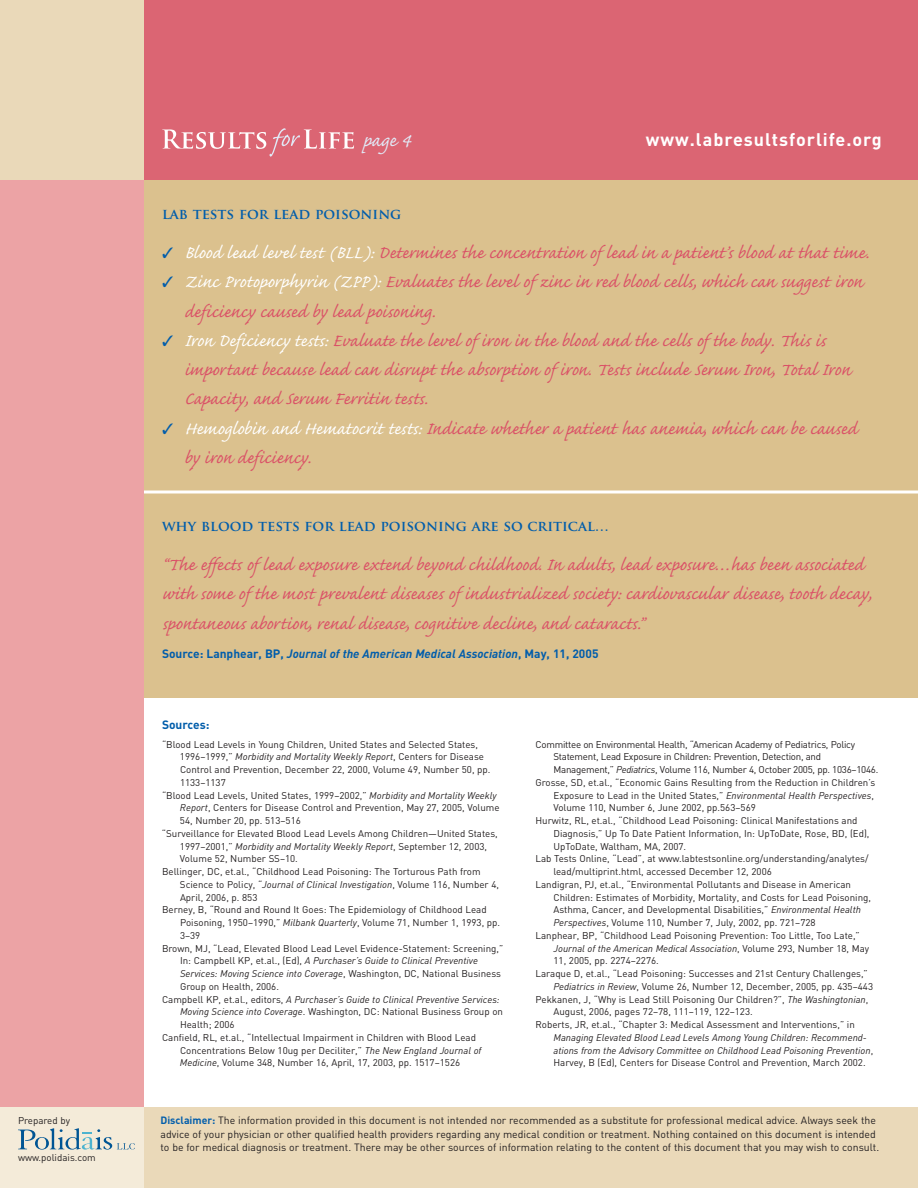
<style>
.page{position:relative;width:918px;height:1188px;background:#fff}
.page>*{position:absolute;margin:0;border:0;box-sizing:border-box;transform-origin:0 0}
.t1{font:24px "Caflisch Script Pro";color:#e1e9f6}
.t2{font:22.5px/29.2px "Caflisch Script Pro";color:#da5167}
.t3{font:700 18px "DIN";letter-spacing:.055em;color:#fff}
.t4{font:700 14.25px "Trajan Pro";color:#015dab}
.t5{font:italic 700 12px "DIN";color:#015dab}
.t6{font:700 12px "DIN";color:#015dab}
.t7{font:10.5px/13.5px "DIN";color:#231f20}
.t8{font:9.75px "DIN";color:#231f20}
.t9{font:italic 9.75px/12.8px "DIN";color:#231f20}
.t10{font:9.75px "DIN";letter-spacing:-.025em;color:#231f20}
.s1{color:#015dab}
.s2{color:#fff}
.s3{font-style:normal}
.s4{font-style:italic}
.s5{font-weight:700;color:#015dab}
</style>
<div class="page">
<div style="left:0;top:180px;width:144px;height:1008px;background:#eca3a5"></div>
<div style="left:0;top:1107px;width:144px;height:81px;background:#f4ebd9"></div>
<div style="left:144px;top:1107px;width:774px;height:81px;background:#ead9b9"></div>
<div style="left:144px;top:0;width:774px;height:180px;background:#db6573"></div>
<div style="left:0;top:0;width:144px;height:180px;background:#ead9b9"></div>
<div style="left:144px;top:180px;width:774px;height:518px;background:#dbc18e"></div>
<svg style="left:144px;top:490px;width:774px;height:4px;background:#f6efe2"></svg>
<svg style="left:162px;top:128px;width:192px;height:29px"></svg>
<svg style="left:18px;top:1128px;width:117px;height:22px"></svg>
<p class="t8" style="left:18px;top:1114px;width:54px">Prepared by</p>
<p class="t8" style="left:18px;top:1152px;width:79px">www.polidais.com</p>
<h1 class="t1" style="left:363px;top:123px;width:49px">page 4</h1>
<h3 class="t3" style="left:646px;top:129px;width:237px">www.labresultsforlife.org</h3>
<h3 class="t4" style="left:162px;top:208px;width:241px">LAB TESTS FOR LEAD POISONING</h3>
<h2 class="t2" style="left:162px;top:236px;width:708px"><span class="s1">✓</span> <span class="s2">Blood lead level test (BLL):</span> Determines the concentration of lead in a patient’s blood at that time.</h2>
<h2 class="t2" style="left:184px;top:265px;width:680px;text-indent:-22px"><span class="s1">✓</span> <span class="s2">Zinc Protoporphyrin (ZPP):</span> Evaluates the level of zinc in red blood cells, which can suggest iron deficiency caused by lead poisoning.</h2>
<h2 class="t2" style="left:184px;top:323px;width:668px;text-indent:-22px"><span class="s1">✓</span> <span class="s2">Iron Deficiency tests:</span> Evaluate the level of iron in the blood and the cells of the body. This is important because lead can disrupt the absorption of iron. Tests include Serum Iron, Total Iron<br>Capacity, and Serum Ferritin tests.</h2>
<h2 class="t2" style="left:184px;top:411px;width:674px;text-indent:-22px"><span class="s1">✓</span> <span class="s2">Hemoglobin and Hematocrit tests:</span> Indicate whether a patient has anemia, which can be caused by iron deficiency.</h2>
<h3 class="t4" style="left:162px;top:520px;width:449px">WHY BLOOD TESTS FOR LEAD POISONING ARE SO CRITICAL…</h3>
<p class="t2" style="left:162px;top:548px;width:711px">“The effects of lead exposure extend beyond childhood. In adults, lead exposure…has been associated with some of the most prevalent diseases of industrialized society: cardiovascular disease, tooth decay, spontaneous abortion, renal disease, cognitive decline, and cataracts.”</p>
<p class="t5" style="left:162px;top:646px;width:438px"><span class="s3">Source: Lanphear, BP,</span> Journal of the American Medical Association<span class="s3">, May, 11, 2005</span></p>
<p class="t6" style="left:162px;top:717px;width:49px">Sources:</p>
<p class="t8" style="left:162px;top:738px;width:318px">“Blood Lead Levels in Young Children, United States and Selected States,</p>
<p class="t9" style="left:180px;top:750px;width:306px"><span class="s3">1996–1999,”</span> Morbidity and Mortality Weekly Report<span class="s3">, Centers for Disease</span></p>
<p class="t8" style="left:180px;top:764px;width:312px">Control and Prevention, December 22, 2000, Volume 49, Number 50, pp.</p>
<p class="t8" style="left:180px;top:777px;width:47px">1133–1137</p>
<p class="t8" style="left:162px;top:789px;width:336px">“Blood Lead Levels, United States, 1999–2002,” <span class="s4">Morbidity and Mortality Weekly</span></p>
<p class="t8" style="left:180px;top:802px;width:321px"><span class="s4">Report</span>, Centers for Disease Control and Prevention, May 27, 2005, Volume</p>
<p class="t8" style="left:180px;top:815px;width:122px">54, Number 20, pp. 513–516</p>
<p class="t8" style="left:162px;top:828px;width:337px">“Surveillance for Elevated Blood Lead Levels Among Children—United States,</p>
<p class="t9" style="left:180px;top:839px;width:309px"><span class="s3">1997–2001,”</span> Morbidity and Mortality Weekly Report<span class="s3">, September 12, 2003,</span></p>
<p class="t8" style="left:180px;top:853px;width:119px">Volume 52, Number SS–10.</p>
<p class="t8" style="left:162px;top:866px;width:320px">Bellinger, DC, et.al., “Childhood Lead Poisoning: The Torturous Path from</p>
<p class="t8" style="left:180px;top:879px;width:321px">Science to Policy, “<span class="s4">Journal of Clinical Investigation</span>, Volume 116, Number 4,</p>
<p class="t8" style="left:180px;top:891px;width:79px">April, 2006, p. 853</p>
<p class="t8" style="left:162px;top:904px;width:326px">Berney, B, “Round and Round It Goes: The Epidemiology of Childhood Lead</p>
<p class="t8" style="left:180px;top:917px;width:322px">Poisoning, 1950–1990,” <span class="s4">Milbank Quarterly</span>, Volume 71, Number 1, 1993, pp.</p>
<p class="t8" style="left:180px;top:930px;width:22px">3–39</p>
<p class="t8" style="left:162px;top:942px;width:343px">Brown, MJ, “Lead, Elevated Blood Lead Level Evidence-Statement: Screening,”</p>
<p class="t9" style="left:180px;top:954px;width:300px"><span class="s3">In: Campbell KP, et.al., (Ed),</span> A Purchaser’s Guide to Clinical Preventive</p>
<p class="t9" style="left:180px;top:967px;width:322px">Services: Moving Science into Coverage<span class="s3">, Washington, DC, National Business</span></p>
<p class="t8" style="left:180px;top:981px;width:100px">Group on Health, 2006.</p>
<p class="t9" style="left:162px;top:992px;width:339px"><span class="s3">Campbell KP, et.al., editors,</span> A Purchaser’s Guide to Clinical Preventive Services:</p>
<p class="t8" style="left:180px;top:1006px;width:325px"><span class="s4">Moving Science into Coverage</span>. Washington, DC: National Business Group on</p>
<p class="t8" style="left:180px;top:1019px;width:56px">Health; 2006</p>
<p class="t8" style="left:162px;top:1032px;width:316px">Canfield, RL, et.al., “Intellectual Impairment in Children with Blood Lead</p>
<p class="t8" style="left:180px;top:1044px;width:303px">Concentrations Below 10ug per Deciliter,” <span class="s4">The New England Journal of</span></p>
<p class="t8" style="left:180px;top:1057px;width:282px"><span class="s4">Medicine</span>, Volume 348, Number 16, April, 17, 2003, pp. 1517–1526</p>
<p class="t10" style="left:536px;top:738px;width:321px">Committee on Environmental Health, “American Academy of Pediatrics, Policy</p>
<p class="t10" style="left:553px;top:751px;width:269px">Statement, Lead Exposure in Children: Prevention, Detection, and</p>
<p class="t10" style="left:553px;top:764px;width:326px">Management,” <span class="s4">Pediatrics</span>, Volume 116, Number 4, October 2005, pp. 1036–1046.</p>
<p class="t8" style="left:535px;top:777px;width:341px">Grosse, SD, et.al., “Economic Gains Resulting from the Reduction in Children’s</p>
<p class="t8" style="left:553px;top:789px;width:322px">Exposure to Lead in the United States,” <span class="s4">Environmental Health Perspectives</span>,</p>
<p class="t8" style="left:554px;top:802px;width:204px">Volume 110, Number 6, June 2002, pp.563–569</p>
<p class="t8" style="left:536px;top:815px;width:324px">Hurwitz, RL, et.al., “Childhood Lead Poisoning: Clinical Manifestations and</p>
<p class="t8" style="left:554px;top:828px;width:318px">Diagnosis,” Up To Date Patient Information, In: UpToDate, Rose, BD, (Ed),</p>
<p class="t8" style="left:553px;top:840px;width:134px">UpToDate, Waltham, MA, 2007.</p>
<p class="t8" style="left:535px;top:853px;width:335px">Lab Tests Online, “Lead”, at www.labtestsonline.org/understanding/analytes/</p>
<p class="t8" style="left:554px;top:866px;width:220px">lead/multiprint.html, accessed December 12, 2006</p>
<p class="t8" style="left:536px;top:879px;width:317px">Landigran, PJ, et.al., “Environmental Pollutants and Disease in American</p>
<p class="t8" style="left:554px;top:891px;width:319px">Children: Estimates of Morbidity, Mortality, and Costs for Lead Poisoning,</p>
<p class="t8" style="left:554px;top:904px;width:309px">Asthma, Cancer, and Developmental Disabilities,” <span class="s4">Environmental Health</span></p>
<p class="t8" style="left:553px;top:917px;width:264px"><span class="s4">Perspectives</span>, Volume 110, Number 7, July, 2002, pp. 721–728</p>
<p class="t8" style="left:536px;top:930px;width:326px">Lanphear, BP, “Childhood Lead Poisoning Prevention: Too Little, Too Late,”</p>
<p class="t9" style="left:554px;top:941px;width:317px">Journal of the American Medical Association<span class="s3">, Volume 293, Number 18, May</span></p>
<p class="t8" style="left:554px;top:955px;width:107px">11, 2005, pp. 2274–2276.</p>
<p class="t8" style="left:536px;top:968px;width:334px">Laraque D, et.al., “Lead Poisoning: Successes and 21st Century Challenges,”</p>
<p class="t8" style="left:554px;top:981px;width:321px"><span class="s4">Pediatrics in Review</span>, Volume 26, Number 12, December, 2005, pp. 435–443</p>
<p class="t8" style="left:536px;top:993px;width:334px">Pekkanen, J, “Why is Lead Still Poisoning Our Children?”, <span class="s4">The Washingtonian</span>,</p>
<p class="t8" style="left:554px;top:1006px;width:201px">August, 2006, pages 72–78, 111–119, 122–123.</p>
<p class="t8" style="left:536px;top:1019px;width:321px">Roberts, JR, et.al., “Chapter 3: Medical Assessment and Interventions,” in</p>
<p class="t9" style="left:554px;top:1031px;width:321px">Managing Elevated Blood Lead Levels Among Young Children: Recommend&shy;ations from the Advisory Committee on Childhood Lead Poisoning Prevention<span class="s3">,<br>Harvey, B (Ed), Centers for Disease Control and Prevention, March 2002.</span></p>
<p class="t7" style="left:161px;top:1114px;width:720px"><span class="s5">Disclaimer:</span> The information provided in this document is not intended nor recommended as a substitute for professional medical advice. Always seek the advice of your physician or other qualified health providers regarding any medical condition or treatment. Nothing contained on this document is intended to be for medical diagnosis or treatment. There may be other sources of information relating to the content of this document that you may wish to consult.</p>
</div>
